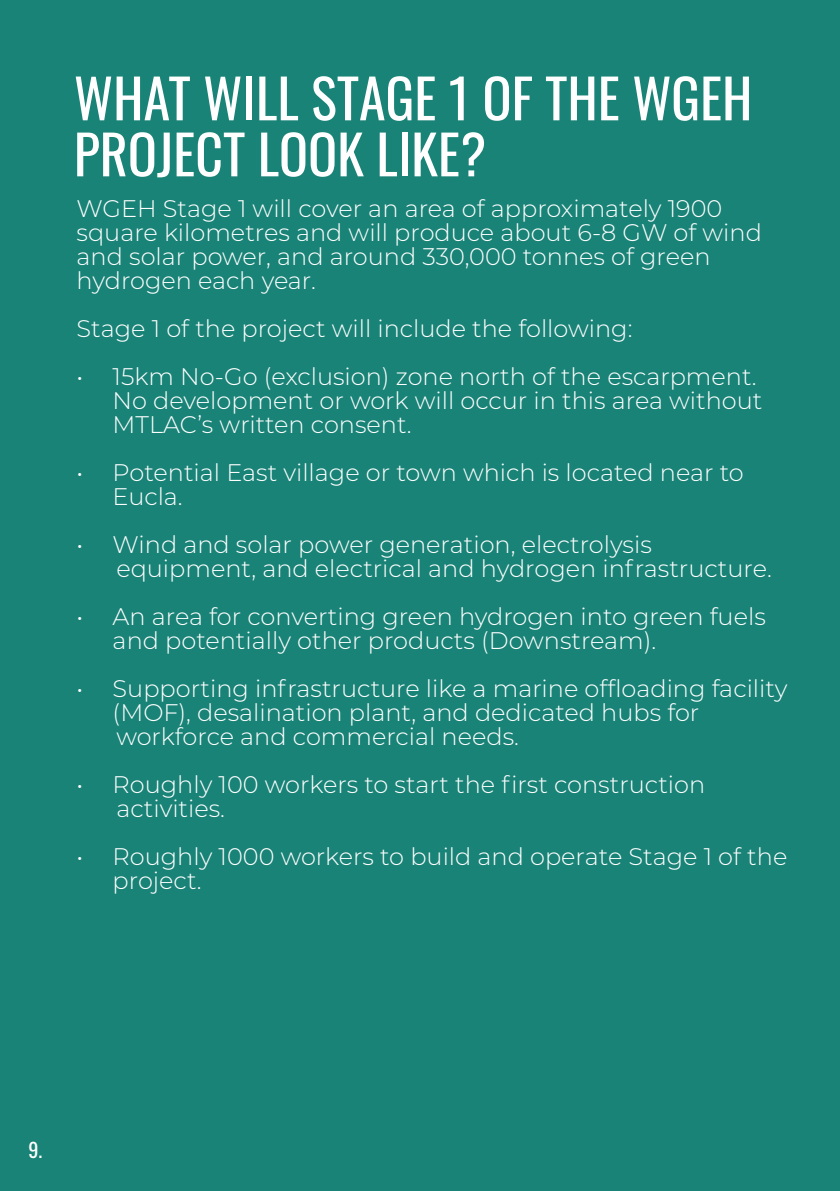
<style>
.page{position:relative;width:840px;height:1191px;background:#fff}
.page>*{position:absolute;margin:0;border:0;box-sizing:border-box;transform-origin:0 0}
.t1{font:54px/56px "Oswald";color:#fff}
.t2{font:300 24px/24px "Montserrat";color:#fff}
.t3{font:20px "Oswald";color:#fff}
</style>
<div class="page">
<div style="left:0;top:0;width:839px;height:1191px;background:#198377"></div>
<p class="t1" style="left:74px;top:65px;width:679px">WHAT WILL STAGE 1 OF THE WGEH<br>PROJECT LOOK LIKE?</p>
<p class="t2" style="left:77px;top:196px;width:686px">WGEH Stage 1 will cover an area of approximately 1900 square kilometres and will produce about 6-8 GW of wind and solar power, and around 330,000 tonnes of green</p>
<p class="t2" style="left:77px;top:268px;width:241px">hydrogen each year.</p>
<p class="t2" style="left:77px;top:316px;width:557px">Stage 1 of the project will include the following:</p>
<p class="t2" style="left:77px;top:364px;width:681px">• 15km No-Go (exclusion) zone north of the escarpment.</p>
<p class="t2" style="left:113px;top:388px;width:651px">No development or work will occur in this area without<br>MTLAC’s written consent.</p>
<p class="t2" style="left:113px;top:460px;width:632px;text-indent:-36px">• Potential East village or town which is located near to<br>Eucla.</p>
<p class="t2" style="left:77px;top:532px;width:576px">• Wind and solar power generation, electrolysis</p>
<p class="t2" style="left:116px;top:556px;width:656px">equipment, and electrical and hydrogen infrastructure.</p>
<p class="t2" style="left:113px;top:604px;width:654px;text-indent:-36px">• An area for converting green hydrogen into green fuels and potentially other products (Downstream).</p>
<p class="t2" style="left:113px;top:676px;width:676px;text-indent:-36px">• Supporting infrastructure like a marine offloading facility (MOF), desalination plant, and dedicated hubs for</p>
<p class="t2" style="left:116px;top:724px;width:404px">workforce and commercial needs.</p>
<p class="t2" style="left:77px;top:772px;width:629px">• Roughly 100 workers to start the first construction</p>
<p class="t2" style="left:116px;top:796px;width:110px">activities.</p>
<p class="t2" style="left:113px;top:844px;width:675px;text-indent:-36px">• Roughly 1000 workers to build and operate Stage 1 of the project.</p>
<p class="t3" style="left:28px;top:1131px;width:15px">9.</p>
</div>
